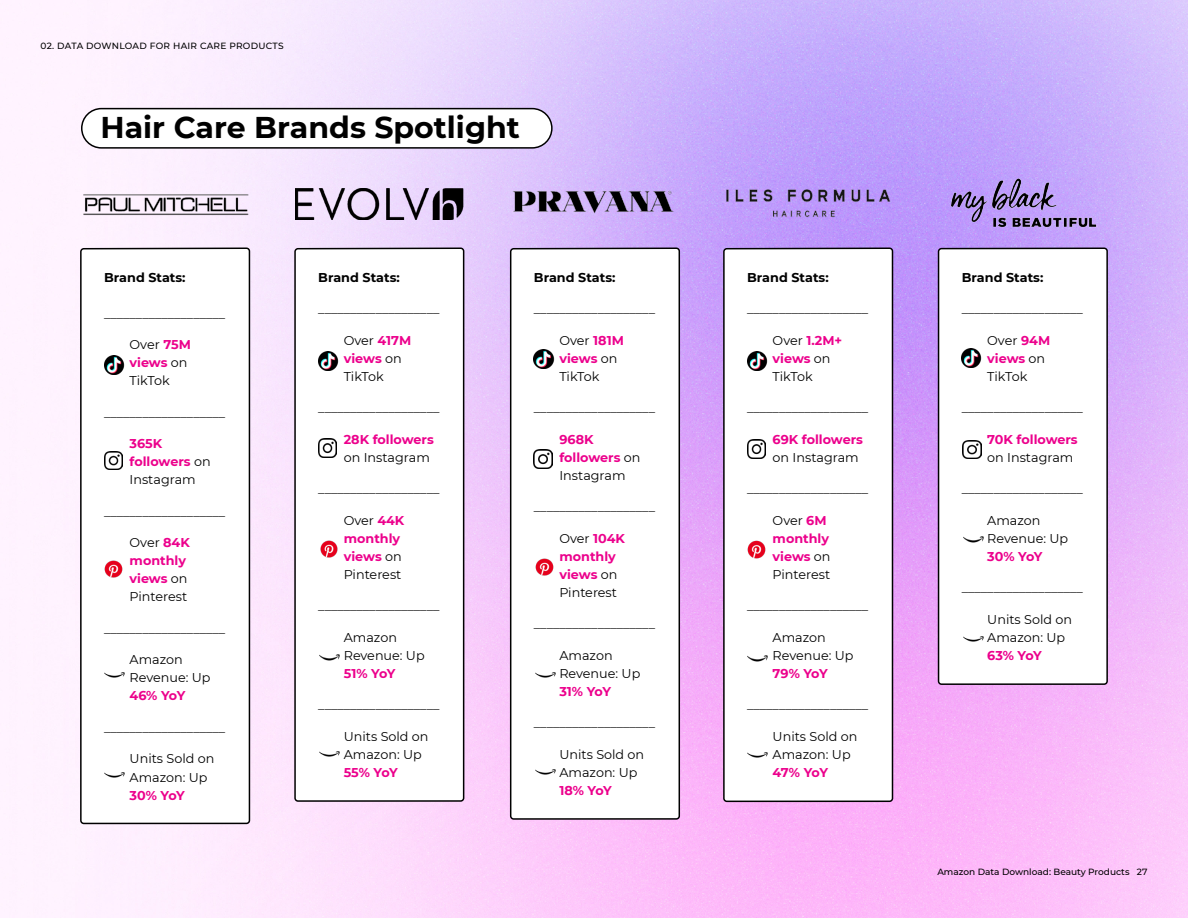
<style>
.page{position:relative;width:1188px;height:918px;background:#fff}
.page>*{position:absolute;margin:0;border:0;box-sizing:border-box;transform-origin:0 0}
.t1{font:700 30px "Montserrat";color:#000}
.t2{font:12.75px/18px "Montserrat";color:#000}
.t3{font:700 12.75px/18px "Montserrat";color:#ec008c}
.t4{font:700 12.75px "Montserrat";color:#000}
.t5{font:500 9px "Montserrat";color:#000}
.t6{font:500 9px "Montserrat";letter-spacing:.03em;color:#000}
.s1{font-weight:700;color:#ec008c}
.s2{font-weight:400;color:#000}
</style>
<div class="page">
<img style="left:0;top:0;width:1188px;height:918px">
<div style="left:82px;top:109px;width:470px;height:39px;background:#fff;border-radius:20px"></div>
<div style="left:81px;top:108px;width:472px;height:41px;border:2px solid #000;border-radius:20px"></div>
<svg style="left:79px;top:247px;width:172px;height:578px"></svg>
<svg style="left:294px;top:247px;width:171px;height:555px"></svg>
<svg style="left:509px;top:247px;width:172px;height:573px"></svg>
<svg style="left:722px;top:247px;width:172px;height:556px"></svg>
<div style="left:939px;top:248px;width:168px;height:436px;background:#fff;border-radius:3px"></div>
<div style="left:938px;top:247px;width:170px;height:438px;border:2px solid #000;border-radius:3px"></div>
<img style="left:81px;top:192px;width:168px;height:25px">
<img style="left:295px;top:189px;width:168px;height:31px">
<img style="left:510px;top:186px;width:168px;height:30px">
<img style="left:725px;top:188px;width:166px;height:32px">
<img style="left:945px;top:174px;width:156px;height:60px">
<img style="left:104px;top:673px;width:20px;height:5px">
<img style="left:320px;top:655px;width:20px;height:5px">
<img style="left:535px;top:673px;width:21px;height:5px">
<img style="left:963px;top:537px;width:20px;height:5px">
<img style="left:320px;top:752px;width:20px;height:5px">
<img style="left:535px;top:769px;width:21px;height:5px">
<img style="left:747px;top:656px;width:20px;height:5px">
<img style="left:747px;top:753px;width:20px;height:5px">
<img style="left:963px;top:636px;width:20px;height:6px">
<img style="left:104px;top:773px;width:20px;height:5px">
<img style="left:104px;top:355px;width:20px;height:19px">
<img style="left:318px;top:351px;width:20px;height:19px">
<img style="left:534px;top:350px;width:20px;height:19px">
<img style="left:747px;top:351px;width:20px;height:19px">
<img style="left:962px;top:349px;width:20px;height:19px">
<img style="left:104px;top:451px;width:19px;height:19px">
<img style="left:318px;top:439px;width:19px;height:18px">
<img style="left:534px;top:450px;width:19px;height:18px">
<img style="left:747px;top:440px;width:19px;height:18px">
<img style="left:963px;top:440px;width:18px;height:19px">
<img style="left:104px;top:560px;width:19px;height:18px">
<img style="left:320px;top:540px;width:18px;height:18px">
<img style="left:535px;top:558px;width:19px;height:18px">
<img style="left:747px;top:540px;width:19px;height:19px">
<p class="t6" style="left:40px;top:40px;width:245px">02. DATA DOWNLOAD FOR HAIR CARE PRODUCTS</p>
<h1 class="t1" style="left:100px;top:106px;width:421px">Hair Care Brands Spotlight</h1>
<p class="t4" style="left:104px;top:268px;width:83px">Brand Stats:</p>
<p class="t2" style="left:104px;top:304px;width:123px">___________________</p>
<p class="t2" style="left:130px;top:335px;width:63px">Over <span class="s1">75M views</span> on<br>TikTok</p>
<p class="t2" style="left:104px;top:403px;width:123px">___________________</p>
<p class="t3" style="left:130px;top:434px;width:83px">365K followers <span class="s2">on<br>Instagram</span></p>
<p class="t2" style="left:104px;top:502px;width:123px">___________________</p>
<p class="t2" style="left:130px;top:533px;width:62px">Over <span class="s1">84K monthly views</span> on<br>Pinterest</p>
<p class="t2" style="left:104px;top:619px;width:123px">___________________</p>
<p class="t2" style="left:130px;top:651px;width:82px">Amazon<br>Revenue: Up</p>
<p class="t3" style="left:130px;top:686px;width:57px">46% YoY</p>
<p class="t2" style="left:104px;top:718px;width:123px">___________________</p>
<p class="t2" style="left:130px;top:750px;width:86px">Units Sold on<br>Amazon: Up</p>
<p class="t3" style="left:130px;top:785px;width:57px">30% YoY</p>
<p class="t4" style="left:318px;top:268px;width:83px">Brand Stats:</p>
<p class="t2" style="left:318px;top:299px;width:123px">___________________</p>
<p class="t2" style="left:344px;top:331px;width:69px">Over <span class="s1">417M views</span> on<br>TikTok</p>
<p class="t2" style="left:318px;top:398px;width:123px">___________________</p>
<p class="t3" style="left:344px;top:430px;width:92px">28K followers</p>
<p class="t2" style="left:344px;top:448px;width:88px">on Instagram</p>
<p class="t2" style="left:318px;top:479px;width:123px">___________________</p>
<p class="t2" style="left:344px;top:511px;width:62px">Over <span class="s1">44K monthly views</span> on<br>Pinterest</p>
<p class="t2" style="left:318px;top:596px;width:123px">___________________</p>
<p class="t2" style="left:344px;top:628px;width:82px">Amazon<br>Revenue: Up</p>
<p class="t3" style="left:344px;top:664px;width:53px">51% YoY</p>
<p class="t2" style="left:318px;top:696px;width:123px">___________________</p>
<p class="t2" style="left:344px;top:727px;width:86px">Units Sold on<br>Amazon: Up</p>
<p class="t3" style="left:344px;top:763px;width:56px">55% YoY</p>
<p class="t4" style="left:534px;top:268px;width:83px">Brand Stats:</p>
<p class="t2" style="left:534px;top:299px;width:123px">___________________</p>
<p class="t2" style="left:559px;top:331px;width:66px">Over <span class="s1">181M views</span> on<br>TikTok</p>
<p class="t2" style="left:534px;top:398px;width:123px">___________________</p>
<p class="t3" style="left:559px;top:430px;width:83px">968K followers <span class="s2">on<br>Instagram</span></p>
<p class="t2" style="left:534px;top:497px;width:123px">___________________</p>
<p class="t3" style="left:559px;top:529px;width:67px"><span class="s2">Over</span> 104K monthly views <span class="s2">on<br>Pinterest</span></p>
<p class="t2" style="left:534px;top:614px;width:123px">___________________</p>
<p class="t2" style="left:559px;top:646px;width:82px">Amazon<br>Revenue: Up</p>
<p class="t3" style="left:559px;top:682px;width:53px">31% YoY</p>
<p class="t2" style="left:534px;top:714px;width:123px">___________________</p>
<p class="t2" style="left:559px;top:745px;width:86px">Units Sold on<br>Amazon: Up</p>
<p class="t3" style="left:559px;top:781px;width:54px">18% YoY</p>
<p class="t4" style="left:747px;top:268px;width:83px">Brand Stats:</p>
<p class="t2" style="left:747px;top:299px;width:123px">___________________</p>
<p class="t2" style="left:773px;top:331px;width:71px">Over <span class="s1">1.2M+ views</span> on<br>TikTok</p>
<p class="t2" style="left:747px;top:398px;width:123px">___________________</p>
<p class="t3" style="left:773px;top:430px;width:92px">69K followers</p>
<p class="t2" style="left:773px;top:448px;width:88px">on Instagram</p>
<p class="t2" style="left:747px;top:479px;width:123px">___________________</p>
<p class="t2" style="left:773px;top:511px;width:59px">Over <span class="s1">6M monthly views</span> on<br>Pinterest</p>
<p class="t2" style="left:747px;top:596px;width:123px">___________________</p>
<p class="t2" style="left:773px;top:628px;width:82px">Amazon<br>Revenue: Up</p>
<p class="t3" style="left:773px;top:664px;width:57px">79% YoY</p>
<p class="t2" style="left:747px;top:696px;width:123px">___________________</p>
<p class="t2" style="left:773px;top:727px;width:86px">Units Sold on<br>Amazon: Up</p>
<p class="t3" style="left:773px;top:763px;width:57px">47% YoY</p>
<p class="t4" style="left:962px;top:268px;width:83px">Brand Stats:</p>
<p class="t2" style="left:962px;top:299px;width:123px">___________________</p>
<p class="t2" style="left:987px;top:331px;width:64px">Over <span class="s1">94M views</span> on<br>TikTok</p>
<p class="t2" style="left:962px;top:398px;width:123px">___________________</p>
<p class="t3" style="left:987px;top:430px;width:92px">70K followers</p>
<p class="t2" style="left:987px;top:448px;width:88px">on Instagram</p>
<p class="t2" style="left:962px;top:479px;width:123px">___________________</p>
<p class="t2" style="left:987px;top:511px;width:82px">Amazon<br>Revenue: Up</p>
<p class="t3" style="left:987px;top:547px;width:57px">30% YoY</p>
<p class="t2" style="left:962px;top:578px;width:123px">___________________</p>
<p class="t2" style="left:987px;top:610px;width:86px">Units Sold on<br>Amazon: Up</p>
<p class="t3" style="left:987px;top:646px;width:56px">63% YoY</p>
<p class="t5" style="left:937px;top:865px;width:212px">Amazon Data Download: Beauty Products 27</p>
</div>
